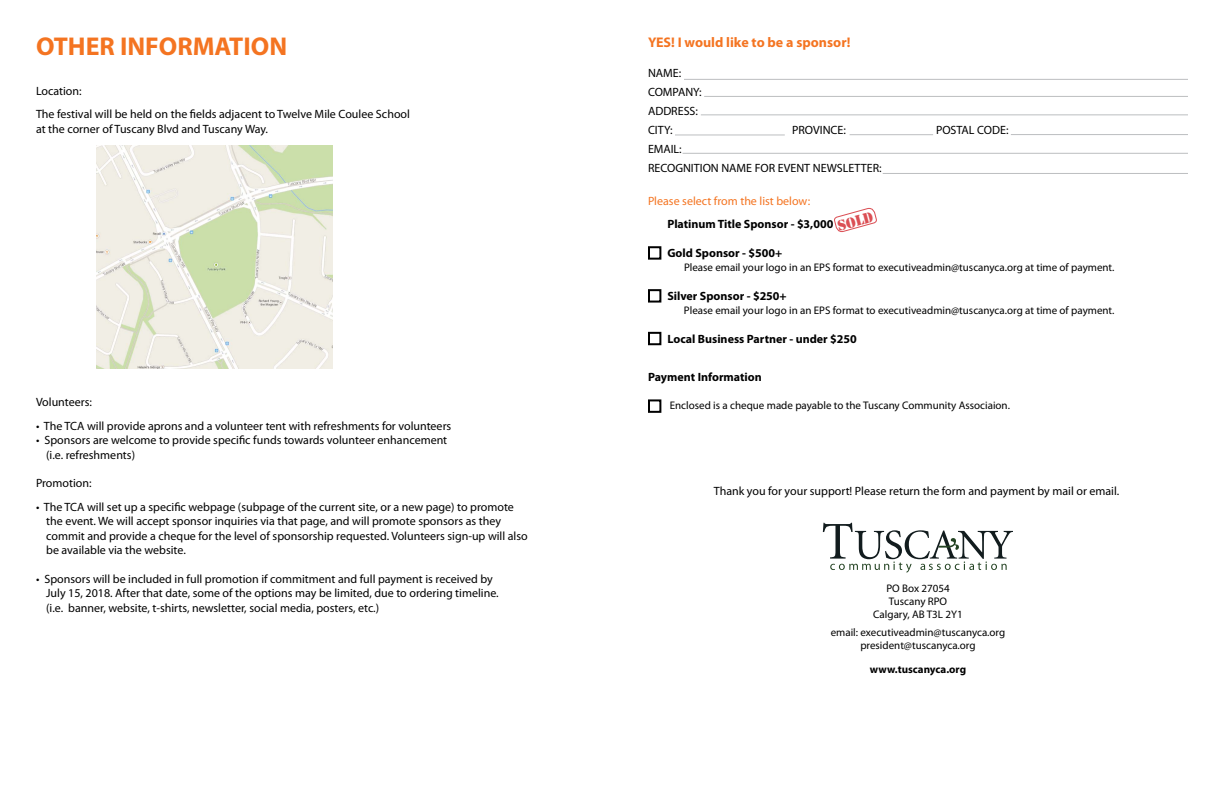
<style>
.page{position:relative;width:1224px;height:792px;background:#fff}
.page>*{position:absolute;margin:0;border:0;box-sizing:border-box;transform-origin:0 0}
.t1{font:700 25.8px "Myriad Pro";color:#f47421}
.t2{font:15.3px "Stencil";color:#d2232a}
.t3{font:700 14px "Myriad Pro";color:#f47421}
.t4{font:12px/14.4px "Myriad Pro";color:#000}
.t5{font:700 12px "Myriad Pro";color:#000}
.t6{font:12px "Myriad Pro";color:#f47421}
.t7{font:11px/13.2px "Myriad Pro";color:#000;text-align:center}
.t8{font:700 11px "Myriad Pro";color:#000}
</style>
<div class="page">
<hr style="left:684px;top:79px;width:504px;height:1px;background:#bcbec0">
<hr style="left:704px;top:96px;width:484px;height:1px;background:#bcbec0">
<hr style="left:883px;top:173px;width:305px;height:1px;background:#bcbec0">
<hr style="left:683px;top:153px;width:505px;height:1px;background:#bcbec0">
<hr style="left:701px;top:114px;width:487px;height:1px;background:#bcbec0">
<hr style="left:675px;top:134px;width:110px;height:1px;background:#bcbec0">
<hr style="left:850px;top:134px;width:83px;height:1px;background:#bcbec0">
<hr style="left:1011px;top:134px;width:177px;height:1px;background:#bcbec0">
<div style="left:648px;top:246px;width:13px;height:14px;border:2px solid #000"></div>
<div style="left:648px;top:289px;width:13px;height:14px;border:2px solid #000"></div>
<div style="left:648px;top:332px;width:13px;height:13px;border:2px solid #000"></div>
<svg style="left:834px;top:207px;width:43px;height:26px"></svg>
<div style="left:648px;top:399px;width:13px;height:14px;border:2px solid #000"></div>
<svg style="left:823px;top:523px;width:190px;height:50px"></svg>
<img style="left:96px;top:145px;width:236px;height:224px">
<h1 class="t1" style="left:36px;top:30px;width:253px">OTHER INFORMATION</h1>
<p class="t4" style="left:36px;top:79px;width:376px;line-height:23.4px">Location:<br>The festival will be held on the fields adjacent to Twelve Mile Coulee School</p>
<p class="t4" style="left:36px;top:121px;width:234px">at the corner of Tuscany Blvd and Tuscany Way.</p>
<p class="t4" style="left:36px;top:395px;width:58px">Volunteers:</p>
<p class="t4" style="left:36px;top:418px;width:417px">• The TCA will provide aprons and a volunteer tent with refreshments for volunteers</p>
<p class="t4" style="left:46px;top:433px;width:403px;text-indent:-10px">• Sponsors are welcome to provide specific funds towards volunteer enhancement (i.e. refreshments)</p>
<p class="t4" style="left:36px;top:476px;width:57px">Promotion:</p>
<p class="t4" style="left:46px;top:499px;width:483px;text-indent:-10px">• The TCA will set up a specific webpage (subpage of the current site, or a new page) to promote the event. We will accept sponsor inquiries via that page, and will promote sponsors as they commit and provide a cheque for the level of sponsorship requested. Volunteers sign-up will also be available via the website.</p>
<p class="t4" style="left:46px;top:571px;width:454px;text-indent:-10px">• Sponsors will be included in full promotion if commitment and full payment is received by<br>July 15, 2018. After that date, some of the options may be limited, due to ordering timeline. (i.e. banner, website, t-shirts, newsletter, social media, posters, etc.)</p>
<p class="t3" style="left:648px;top:33px;width:204px">YES! I would like to be a sponsor!</p>
<p class="t4" style="left:648px;top:63px;width:55px;line-height:19px">NAME:<br>COMPANY:<br>ADDRESS:<br>CITY:</p>
<p class="t4" style="left:792px;top:122px;width:55px">PROVINCE:</p>
<p class="t4" style="left:936px;top:122px;width:74px">POSTAL CODE:</p>
<p class="t4" style="left:648px;top:139px;width:235px;line-height:19px">EMAIL:<br>RECOGNITION NAME FOR EVENT NEWSLETTER:</p>
<p class="t6" style="left:648px;top:193px;width:164px">Please select from the list below:</p>
<p class="t5" style="left:667px;top:216px;width:168px">Platinum Title Sponsor - $3,000</p>
<p class="t5" style="left:667px;top:245px;width:116px">Gold Sponsor - $500+</p>
<p class="t7" style="left:684px;top:261px;width:432px">Please email your logo in an EPS format to executiveadmin@tuscanyca.org at time of payment.</p>
<p class="t5" style="left:667px;top:288px;width:121px">Silver Sponsor - $250+</p>
<p class="t7" style="left:684px;top:304px;width:432px">Please email your logo in an EPS format to executiveadmin@tuscanyca.org at time of payment.</p>
<p class="t5" style="left:667px;top:331px;width:191px">Local Business Partner - under $250</p>
<p class="t2" style="left:836px;top:217px;width:38px;rotate:-15deg">SOLD</p>
<p class="t5" style="left:648px;top:369px;width:115px">Payment Information</p>
<p class="t7" style="left:670px;top:399px;width:342px">Enclosed is a cheque made payable to the Tuscany Community Associaion.</p>
<p class="t4" style="left:714px;top:484px;width:407px">Thank you for your support! Please return the form and payment by mail or email.</p>
<p class="t7" style="left:873px;top:581px;width:91px">PO Box 27054<br>Tuscany RPO<br>Calgary, AB T3L 2Y1</p>
<p class="t7" style="left:831px;top:626px;width:176px">email: executiveadmin@tuscanyca.org president@tuscanyca.org</p>
<p class="t8" style="left:870px;top:662px;width:98px">www.tuscanyca.org</p>
</div>
